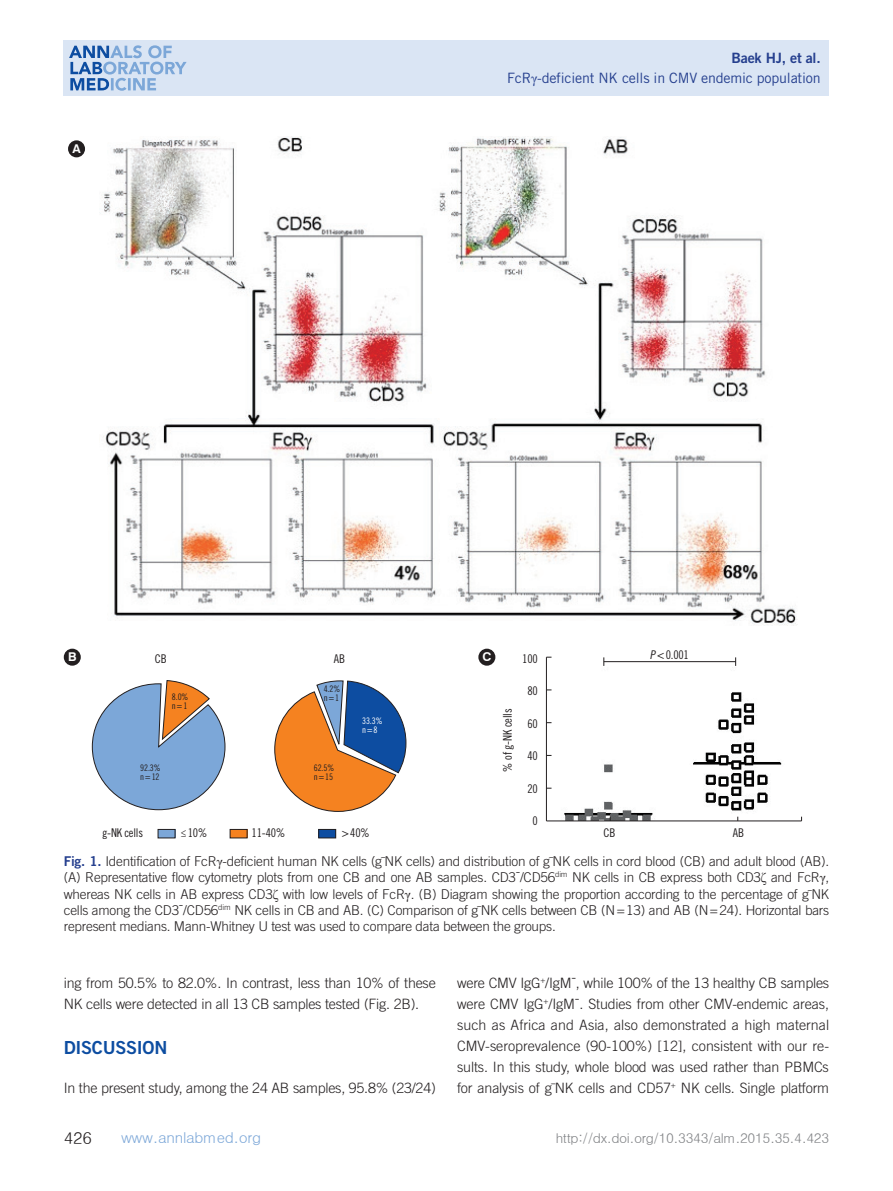
<style>
.page{position:relative;width:893px;height:1191px;background:#fff}
.page>*{position:absolute;margin:0;border:0;box-sizing:border-box;transform-origin:0 0}
.본문대제목{font:18px "Trade Gothic LT Std Bd 2";letter-spacing:-.015em;color:#0d4da1}
.t1{font:16.5px "Dotum";color:#231f20}
.t2{font:15px "Dotum";letter-spacing:-.02em;color:#7ca7d8}
.본문{font:300 14.25px/21px "Trade Gothic LT Std";letter-spacing:-.015em;color:#231f20}
.t3{font:14.25px "Trade Gothic LT Std";letter-spacing:-.015em;color:#253f8e}
.t4{font:14.25px "Trade Gothic LT Std Bd 2";letter-spacing:-.015em;color:#253f8e}
.표제목_그림설명{font:300 13.5px/16.2px "Trade Gothic LT Std";letter-spacing:-.015em;color:#231f20;text-align:justify}
.t5{font:13.5px "Dotum";letter-spacing:-.03em;color:#808285}
.t6{font:700 12.15px "Swiss 721 BT";color:#fff}
.그림지문_8pt{font:12px "Trade Gothic LT Std Cn 18";letter-spacing:-.015em;color:#231f20}
.그림지문_8pt-2{font:9px "Trade Gothic LT Std Cn 18";letter-spacing:-.015em;color:#231f20}
.그림지문_8pt-3{font:9px "Trade Gothic LT Std Cn 18";color:#fff}
.s1{font-family:"Times New Roman"}
.s2{font-style:italic}
.s3{font-family:"Trade Gothic LT Std Bd 2";font-weight:400;color:#253f8e}
.s4{font-family:"Times New Roman";font-weight:400}
</style>
<div class="page">
<div style="left:64px;top:40px;width:765px;height:56px;background:#dae5f4"></div>
<svg style="left:69px;top:45px;width:118px;height:46px"></svg>
<img style="left:103px;top:136px;width:694px;height:489px">
<img style="left:547px;top:689px;width:235px;height:131px">
<hr style="left:546px;top:657px;width:1px;height:164px;background:#231f20">
<hr style="left:546px;top:820px;width:255px;height:1px;background:#231f20">
<hr style="left:604px;top:661px;width:132px;height:1px;background:#231f20">
<div style="left:68px;top:140px;width:17px;height:17px;background:#231f20;border-radius:50%"></div>
<div style="left:478px;top:648px;width:17px;height:17px;background:#231f20;border-radius:50%"></div>
<div style="left:64px;top:648px;width:17px;height:17px;background:#231f20;border-radius:50%"></div>
<svg style="left:92px;top:680px;width:133px;height:130px"></svg>
<svg style="left:274px;top:680px;width:132px;height:132px"></svg>
<div style="left:158px;top:829px;width:17px;height:9px;background:#7ca7d8"></div>
<div style="left:158px;top:829px;width:17px;height:9px;border:1px solid #231f20"></div>
<div style="left:230px;top:829px;width:17px;height:9px;background:#f58220"></div>
<div style="left:230px;top:829px;width:17px;height:9px;border:1px solid #231f20"></div>
<div style="left:319px;top:829px;width:17px;height:9px;background:#0d4da1"></div>
<div style="left:318px;top:829px;width:18px;height:9px;border:1px solid #231f20"></div>
<p class="t6" style="left:72px;top:141px;width:10px">A</p>
<p class="t4" style="left:731px;top:49px;width:91px">Baek HJ, et al.</p>
<p class="t3" style="left:507px;top:69px;width:315px">FcR<span class="s1">γ</span>-deficient NK cells in CMV endemic population</p>
<p class="t6" style="left:68px;top:649px;width:10px">B</p>
<p class="t6" style="left:482px;top:649px;width:10px">C</p>
<p class="그림지문_8pt" style="left:155px;top:651px;width:13px">CB</p>
<p class="그림지문_8pt" style="left:334px;top:651px;width:13px">AB</p>
<p class="그림지문_8pt-2" style="left:172px;top:691px;width:18px">8.0%</p>
<p class="그림지문_8pt-2" style="left:172px;top:700px;width:17px">n=1</p>
<p class="그림지문_8pt-2" style="left:140px;top:763px;width:22px">92.3%</p>
<p class="그림지문_8pt-2" style="left:140px;top:772px;width:21px">n=12</p>
<p class="그림지문_8pt-2" style="left:324px;top:684px;width:18px">4.2%</p>
<p class="그림지문_8pt-2" style="left:324px;top:693px;width:17px">n=1</p>
<p class="그림지문_8pt-2" style="left:314px;top:763px;width:22px">62.5%</p>
<p class="그림지문_8pt-2" style="left:314px;top:772px;width:21px">n=15</p>
<p class="그림지문_8pt-3" style="left:362px;top:715px;width:22px">33.3%</p>
<p class="그림지문_8pt-3" style="left:362px;top:724px;width:17px">n=8</p>
<p class="그림지문_8pt" style="left:102px;top:826px;width:43px">g-NK cells</p>
<p class="그림지문_8pt" style="left:181px;top:826px;width:28px">≤10%</p>
<p class="그림지문_8pt" style="left:252px;top:826px;width:35px">11-40%</p>
<p class="그림지문_8pt" style="left:342px;top:826px;width:30px">&gt;40%</p>
<p class="그림지문_8pt" style="left:500px;top:771px;width:64px;rotate:-90deg">% of g-NK cells</p>
<p class="그림지문_8pt" style="left:522px;top:651px;width:17px">100</p>
<p class="그림지문_8pt" style="left:527px;top:684px;width:12px">80</p>
<p class="그림지문_8pt" style="left:527px;top:716px;width:12px">60</p>
<p class="그림지문_8pt" style="left:527px;top:749px;width:12px">40</p>
<p class="그림지문_8pt" style="left:527px;top:781px;width:12px">20</p>
<p class="그림지문_8pt" style="left:533px;top:814px;width:7px">0</p>
<p class="그림지문_8pt" style="left:650px;top:647px;width:41px"><span class="s2">P</span>&lt;0.001</p>
<p class="그림지문_8pt" style="left:604px;top:826px;width:13px">CB</p>
<p class="그림지문_8pt" style="left:733px;top:826px;width:13px">AB</p>
<p class="표제목_그림설명" style="left:64px;top:853px;width:767px"><span class="s3">Fig. 1.</span> Identification of FcR<span class="s4">γ</span>-deficient human NK cells (g¯NK cells) and distribution of g¯NK cells in cord blood (CB) and adult blood (AB). (A) Representative flow cytometry plots from one CB and one AB samples. CD3-/CD56<sup>dim</sup> NK cells in CB express both CD3<span class="s4">ζ</span> and FcR<span class="s4">γ</span>, whereas NK cells in AB express CD3<span class="s4">ζ</span> with low levels of FcR<span class="s4">γ</span>. (B) Diagram showing the proportion according to the percentage of g¯NK cells among the CD3-/CD56<sup>dim</sup> NK cells in CB and AB. (C) Comparison of g¯NK cells between CB (N=13) and AB (N=24). Horizontal bars represent medians. Mann-Whitney U test was used to compare data between the groups.</p>
<p class="본문" style="left:64px;top:972px;width:374px">ing from 50.5% to 82.0%. In contrast, less than 10% of these<br>NK cells were detected in all 13 CB samples tested (Fig. 2B).</p>
<p class="본문대제목" style="left:64px;top:1036px;width:105px">DISCUSSION</p>
<p class="본문" style="left:64px;top:1077px;width:373px">In the present study, among the 24 AB samples, 95.8% (23/24)</p>
<p class="본문" style="left:457px;top:972px;width:374px;text-align:justify">were CMV IgG<sup>+</sup>/IgM-, while 100% of the 13 healthy CB samples were CMV IgG<sup>+</sup>/IgM-. Studies from other CMV-endemic areas, such as Africa and Asia, also demonstrated a high maternal CMV-seroprevalence (90-100%) [12], consistent with our re&shy;sults. In this study, whole blood was used rather than PBMCs for analysis of g¯NK cells and CD57<sup>+</sup> NK cells. Single platform</p>
<p class="t1" style="left:64px;top:1129px;width:30px">426</p>
<p class="t2" style="left:121px;top:1130px;width:142px">www.annlabmed.org</p>
<p class="t5" style="left:556px;top:1131px;width:275px">http://dx.doi.org/10.3343/alm.2015.35.4.423</p>
</div>
